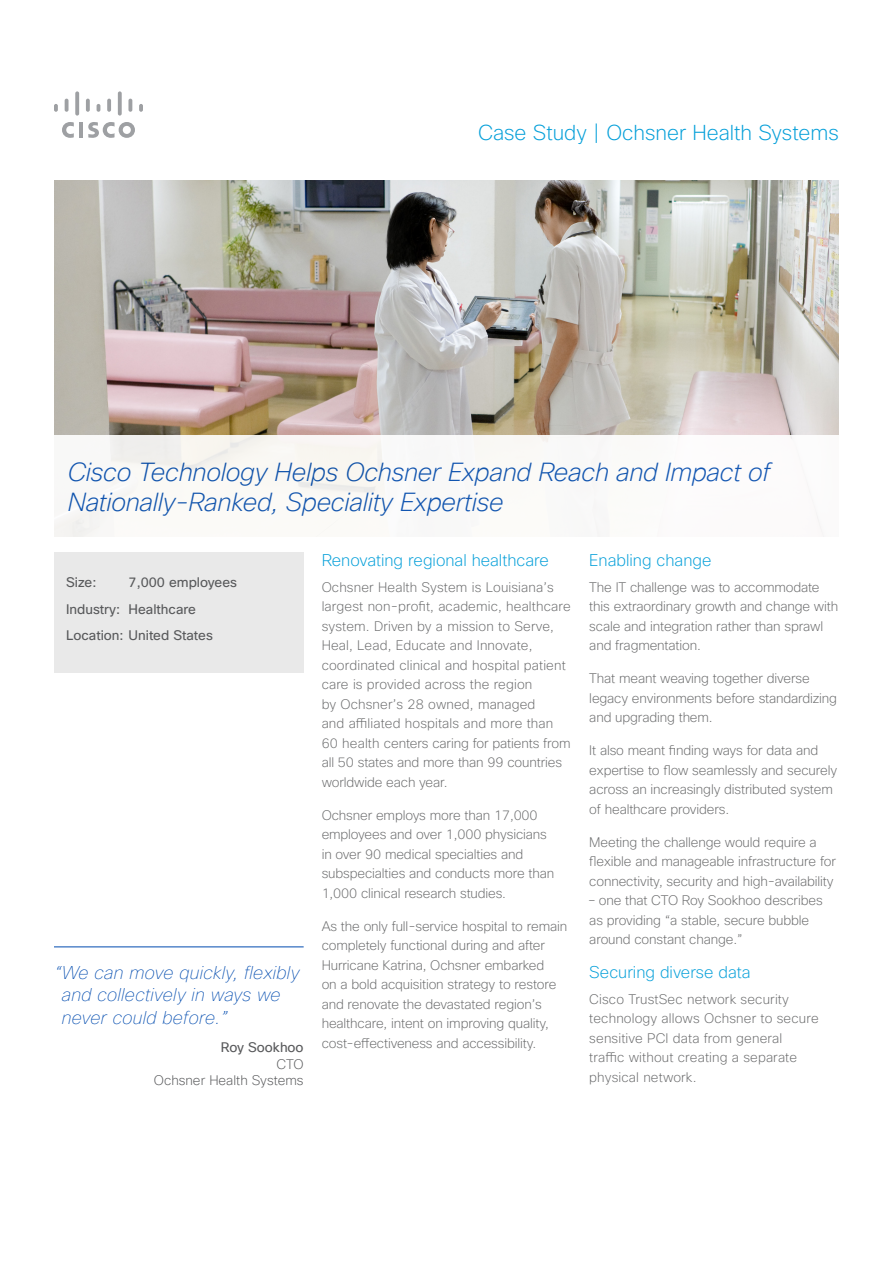
<style>
.page{position:relative;width:893px;height:1263px;background:#fff}
.page>*{position:absolute;margin:0;border:0;box-sizing:border-box;transform-origin:0 0}
.t1{font:italic 200 25.5px/30px "Cisco Sans TT";letter-spacing:-.01em;color:#004baf}
.t2{font:200 21px "Cisco Sans";color:#049fd9}
.t3{font:italic 100 18px/22.5px "Cisco Sans";letter-spacing:.01em;color:#004baf}
.Subhead_02{font:200 16.5px "Cisco Sans";color:#049fd9}
.Body{font:200 13.5px/19.5px "Cisco Sans";letter-spacing:-.01em;color:#696a6b}
.Body-2{font:200 13.5px/19.5px "Cisco Sans";letter-spacing:.01em;color:#696a6b}
.Body_copy{font:13.5px "Cisco Sans";color:#58595b}
.quote_author{font:200 13.5px "Cisco Sans TT";color:#58595b}
.quote_author-2{font:13.5px "Cisco Sans TT";color:#58595b}
</style>
<div class="page">
<hr style="left:79px;top:122px;width:4px;height:16px;background:#9ea0a3">
<svg style="left:62px;top:122px;width:12px;height:16px"></svg>
<svg style="left:88px;top:122px;width:47px;height:16px"></svg>
<svg style="left:54px;top:104px;width:4px;height:8px"></svg>
<svg style="left:65px;top:99px;width:4px;height:13px"></svg>
<svg style="left:75px;top:91px;width:4px;height:25px"></svg>
<svg style="left:86px;top:99px;width:4px;height:13px"></svg>
<svg style="left:97px;top:104px;width:3px;height:8px"></svg>
<svg style="left:107px;top:99px;width:4px;height:13px"></svg>
<svg style="left:118px;top:91px;width:4px;height:25px"></svg>
<svg style="left:128px;top:99px;width:4px;height:13px"></svg>
<svg style="left:139px;top:104px;width:4px;height:8px"></svg>
<img style="left:54px;top:180px;width:785px;height:255px">
<div style="left:54px;top:435px;width:785px;height:102px;background:#faf9f7"></div>
<hr style="left:54px;top:947px;width:250px;height:1px;background:#004baf">
<div style="left:54px;top:552px;width:250px;height:121px;background:#e9e9e9"></div>
<h2 class="t2" style="left:478px;top:119px;width:362px">Case Study | Ochsner Health Systems</h2>
<h1 class="t1" style="left:68px;top:457px;width:704px">Cisco Technology Helps Ochsner Expand Reach and Impact of<br>Nationally-Ranked, Speciality Expertise</h1>
<p class="Subhead_02" style="left:322px;top:549px;width:229px">Renovating regional healthcare</p>
<p class="Body-2" style="left:322px;top:577px;width:251px">Ochsner Health System is Louisiana’s largest non-profit, academic, healthcare system. Driven by a mission to Serve, Heal, Lead, Educate and Innovate, coordinated clinical and hospital patient care is provided across the region<br>by Ochsner’s 28 owned, managed<br>and affiliated hospitals and more than 60 health centers caring for patients from all 50 states and more than 99 countries worldwide each year.</p>
<p class="Body" style="left:322px;top:805px;width:234px">Ochsner employs more than 17,000 employees and over 1,000 physicians in over 90 medical specialties and subspecialties and conducts more than 1,000 clinical research studies.</p>
<p class="Body" style="left:322px;top:916px;width:247px">As the only full-service hospital to remain completely functional during and after Hurricane Katrina, Ochsner embarked<br>on a bold acquisition strategy to restore and renovate the devastated region’s healthcare, intent on improving quality, cost-effectiveness and accessibility.</p>
<p class="Subhead_02" style="left:589px;top:549px;width:124px">Enabling change</p>
<p class="Body" style="left:589px;top:577px;width:250px">The IT challenge was to accommodate this extraordinary growth and change with scale and integration rather than sprawl and fragmentation.</p>
<p class="Body" style="left:589px;top:669px;width:249px">That meant weaving together diverse legacy environments before standardizing and upgrading them.</p>
<p class="Body" style="left:589px;top:741px;width:249px">It also meant finding ways for data and expertise to flow seamlessly and securely across an increasingly distributed system of healthcare providers.</p>
<p class="Body" style="left:589px;top:832px;width:248px">Meeting the challenge would require a flexible and manageable infrastructure for connectivity, security and high-availability</p>
<p class="Body" style="left:589px;top:891px;width:235px">– one that CTO Roy Sookhoo describes as providing “a stable, secure bubble around constant change.”</p>
<p class="Subhead_02" style="left:589px;top:961px;width:163px">Securing diverse data</p>
<p class="Body-2" style="left:589px;top:989px;width:231px">Cisco TrustSec network security technology allows Ochsner to secure sensitive PCI data from general traffic without creating a separate physical network.</p>
<p class="Body_copy" style="left:66px;top:574px;width:32px">Size:</p>
<p class="Body_copy" style="left:66px;top:600px;width:55px">Industry:</p>
<p class="Body_copy" style="left:66px;top:626px;width:148px">Location: United States</p>
<p class="Body_copy" style="left:129px;top:574px;width:110px">7,000 employees</p>
<p class="Body_copy" style="left:129px;top:600px;width:69px">Healthcare</p>
<p class="t3" style="left:62px;top:961px;width:239px;text-indent:-8px">“We can move quickly, flexibly and collectively in ways we never could before.”</p>
<p class="quote_author-2" style="left:221px;top:1039px;width:84px">Roy Sookhoo</p>
<p class="quote_author" style="left:276px;top:1055px;width:29px">CTO</p>
<p class="quote_author" style="left:154px;top:1072px;width:151px">Ochsner Health Systems</p>
</div>
